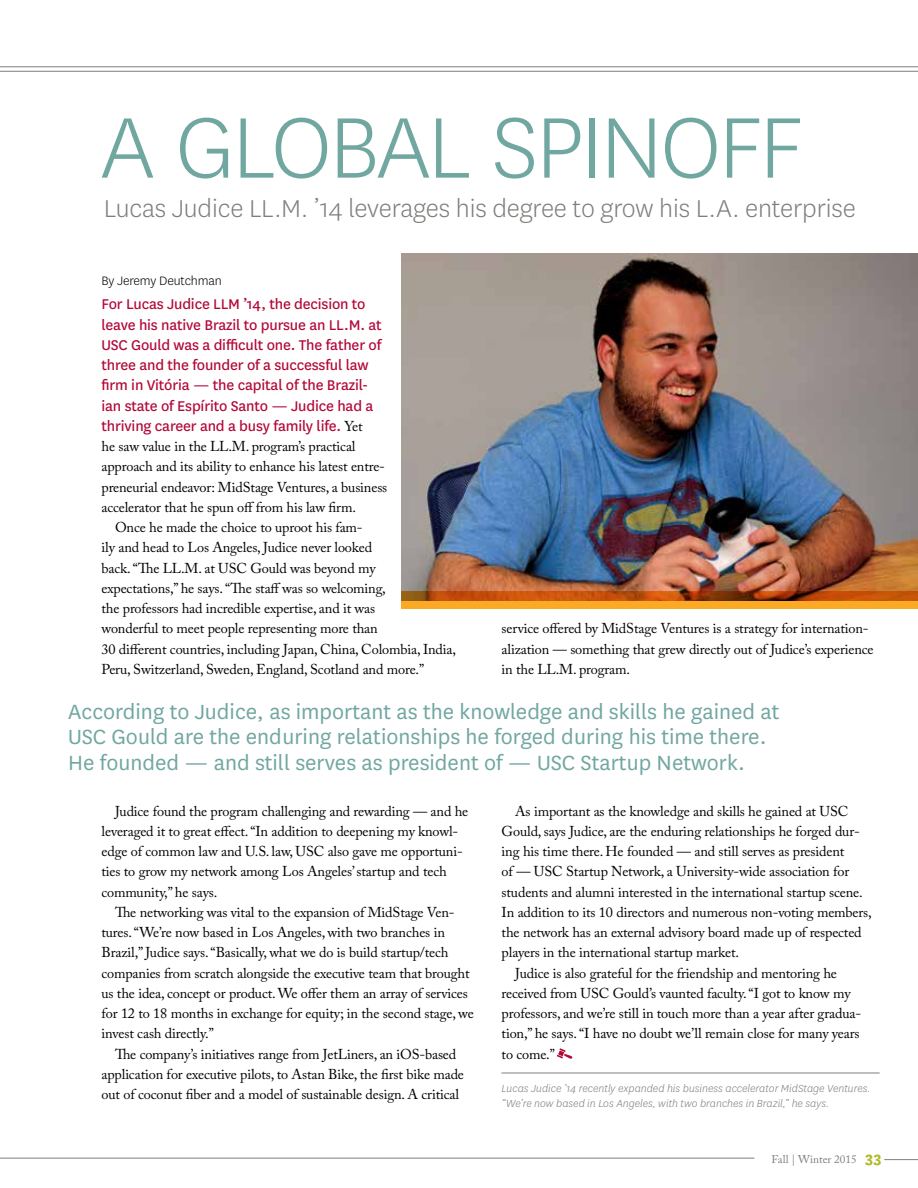
<style>
.page{position:relative;width:918px;height:1188px;background:#fff}
.page>*{position:absolute;margin:0;border:0;box-sizing:border-box;transform-origin:0 0}
.t1{font:300 100.35px "National";letter-spacing:-.03em;color:#71a7a1}
.t2{font:300 28.5px "National";letter-spacing:-.005em;color:#7c807a}
.t3{font:24px/25.5px "National";color:#71a7a1}
.t4{font:16.5px/20.2px "National";letter-spacing:-.01em;color:#b30838}
.t5{font:14.25px/20.2px "Adobe Caslon Pro";letter-spacing:-.01em;color:#000}
.t6{font:300 14.25px "National";letter-spacing:-.01em;color:#000}
.t7{font:italic 300 12px/14.2px "National";color:#7c807a}
.t8{font:11.25px "Adobe Caslon Pro";color:#7c807a}
.s1{font-family:"Adobe Caslon Pro";font-size:14.25px;color:#000}
.s2{font-family:"National";font-weight:700;font-size:17.25px;color:#b0ba25}
</style>
<div class="page">
<hr style="left:0;top:1158px;width:754px;height:1px;background:#7c807a">
<hr style="left:884px;top:1159px;width:34px;height:1px;background:#7c807a">
<hr style="left:0;top:67px;width:918px;height:1px;background:#7c807a">
<hr style="left:0;top:71px;width:918px;height:1px;background:#7c807a">
<svg style="left:557px;top:1048px;width:16px;height:11px"></svg>
<img style="left:402px;top:254px;width:516px;height:338px">
<hr style="left:501px;top:1073px;width:379px;height:1px;background:#7c807a">
<svg style="left:401px;top:592px;width:517px;height:17px;background:#d37617"></svg>
<h1 class="t1" style="left:101px;top:85px;width:704px">A GLOBAL SPINOFF</h1>
<h2 class="t2" style="left:104px;top:191px;width:754px">Lucas Judice LL.M. ’14 leverages his degree to grow his L.A. enterprise</h2>
<p class="t6" style="left:102px;top:271px;width:122px">By Jeremy Deutchman</p>
<p class="t4" style="left:102px;top:293px;width:282px">For Lucas Judice LLM ’14, the decision to leave his native Brazil to pursue an LL.M. at USC Gould was a difficult one. The father of three and the founder of a successful law firm in Vitória — the capital of the Brazil&shy;ian state of Espírito Santo — Judice had a thriving career and a busy family life. <span class="s1">Yet</span></p>
<p class="t5" style="left:102px;top:436px;width:256px">he saw value in the LL.M. program’s practical</p>
<p class="t5" style="left:102px;top:456px;width:285px">approach and its ability to enhance his latest entre-</p>
<p class="t5" style="left:102px;top:477px;width:287px">preneurial endeavor: MidStage Ventures, a business</p>
<p class="t5" style="left:102px;top:497px;width:256px">accelerator that he spun off from his law firm.</p>
<p class="t5" style="left:115px;top:517px;width:249px">Once he made the choice to uproot his fam-</p>
<p class="t5" style="left:102px;top:537px;width:272px">ily and head to Los Angeles, Judice never looked</p>
<p class="t5" style="left:102px;top:558px;width:276px">back. “The LL.M. at USC Gould was beyond my</p>
<p class="t5" style="left:102px;top:578px;width:286px">expectations,” he says. “The staff was so welcoming,</p>
<p class="t5" style="left:102px;top:598px;width:275px">the professors had incredible expertise, and it was</p>
<p class="t5" style="left:102px;top:618px;width:278px">wonderful to meet people representing more than</p>
<p class="t5" style="left:102px;top:639px;width:356px">30 different countries, including Japan, China, Colombia, India,</p>
<p class="t5" style="left:102px;top:659px;width:324px">Peru, Switzerland, Sweden, England, Scotland and more.”</p>
<p class="t5" style="left:502px;top:618px;width:374px">service offered by MidStage Ventures is a strategy for internation&shy;alization — something that grew directly out of Judice’s experience in the LL.M. program.</p>
<h3 class="t3" style="left:68px;top:698px;width:713px">According to Judice, as important as the knowledge and skills he gained at<br>USC Gould are the enduring relationships he forged during his time there.<br>He founded — and still serves as president of — USC Startup Network.</h3>
<p class="t5" style="left:102px;top:801px;width:368px;text-indent:13px">Judice found the program challenging and rewarding — and he leveraged it to great effect. “In addition to deepening my knowl&shy;edge of common law and U.S. law, USC also gave me opportuni&shy;ties to grow my network among Los Angeles’ startup and tech community,” he says.</p>
<p class="t5" style="left:102px;top:902px;width:374px;text-indent:13px">The networking was vital to the expansion of MidStage Ven&shy;tures. “We’re now based in Los Angeles, with two branches in Brazil,” Judice says. “Basically, what we do is build startup/tech companies from scratch alongside the executive team that brought us the idea, concept or product. We offer them an array of services for 12 to 18 months in exchange for equity; in the second stage, we invest cash directly.”</p>
<p class="t5" style="left:102px;top:1044px;width:364px;text-align:center">The company’s initiatives range from JetLiners, an iOS-based application for executive pilots, to Astan Bike, the first bike made out of coconut fiber and a model of sustainable design. A critical</p>
<p class="t5" style="left:515px;top:801px;width:335px">As important as the knowledge and skills he gained at USC</p>
<p class="t5" style="left:502px;top:821px;width:360px">Gould, says Judice, are the enduring relationships he forged dur-</p>
<p class="t5" style="left:502px;top:841px;width:344px">ing his time there. He founded — and still serves as president</p>
<p class="t5" style="left:502px;top:861px;width:349px">of — USC Startup Network, a University-wide association for</p>
<p class="t5" style="left:502px;top:882px;width:362px">students and alumni interested in the international startup scene.</p>
<p class="t5" style="left:502px;top:902px;width:372px">In addition to its 10 directors and numerous non-voting members,</p>
<p class="t5" style="left:502px;top:922px;width:362px">the network has an external advisory board made up of respected</p>
<p class="t5" style="left:502px;top:942px;width:239px">players in the international startup market.</p>
<p class="t5" style="left:515px;top:963px;width:323px">Judice is also grateful for the friendship and mentoring he</p>
<p class="t5" style="left:502px;top:983px;width:351px">received from USC Gould’s vaunted faculty. “I got to know my</p>
<p class="t5" style="left:502px;top:1003px;width:361px">professors, and we’re still in touch more than a year after gradua-</p>
<p class="t5" style="left:502px;top:1023px;width:359px">tion,” he says. “I have no doubt we’ll remain close for many years</p>
<p class="t5" style="left:502px;top:1044px;width:55px">to come.”</p>
<p class="t7" style="left:502px;top:1081px;width:370px">Lucas Judice ’14 recently expanded his business accelerator MidStage Ventures. “We’re now based in Los Angeles, with two branches in Brazil,” he says.</p>
<p class="t8" style="left:772px;top:1153px;width:112px">Fall | Winter 2015 <span class="s2">33</span></p>
</div>
